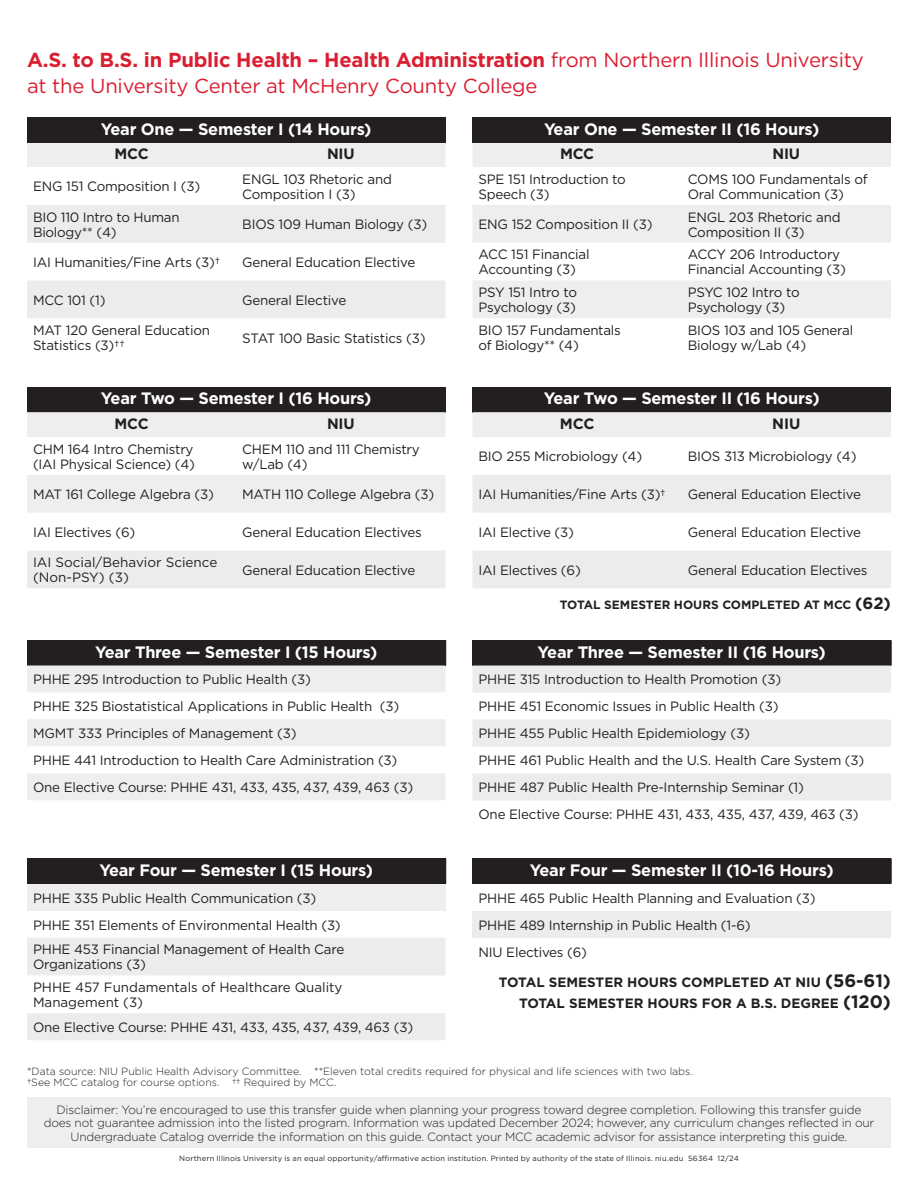
<style>
.page{position:relative;width:918px;height:1188px;background:#fff}
.page>*{position:absolute;margin:0;border:0;box-sizing:border-box;transform-origin:0 0}
.t1{font:20.25px/25.5px "Gotham";letter-spacing:-.01em;color:#da1f32}
.t2{font:700 16.5px "Gotham";letter-spacing:-.015em;color:#fff}
.t3{font:700 15px "Gotham";letter-spacing:-.015em;color:#231f20}
.program_text_-p{font:13.5px/15px "Gotham";letter-spacing:-.015em;color:#231f20}
.t4{font:700 13.5px "Gotham";color:#231f20}
.program_text_-p-2{font:300 12px/13.5px "Gotham";letter-spacing:-.015em;color:#231f20;text-align:center}
.t5{font:700 12px "Gotham";color:#231f20}
.program_text_-p-3{font:300 10.5px "Gotham";color:#231f20}
.t6{font:7.5px "Gotham";letter-spacing:.025em;color:#231f20}
.s1{font-weight:700}
.s2{font-size:16.5px}
.s3{font-size:18px}
</style>
<div class="page">
<div style="left:27px;top:1097px;width:864px;height:51px;background:#eeeeef"></div>
<div style="left:27px;top:118px;width:419px;height:25px;background:#231f20"></div>
<div style="left:27px;top:143px;width:418px;height:24px;background:#eeeeef"></div>
<svg style="left:27px;top:205px;width:418px;height:113px;fill:#edecec"></svg>
<div style="left:472px;top:118px;width:419px;height:25px;background:#231f20"></div>
<svg style="left:473px;top:143px;width:418px;height:175px;fill:#eeeeef"></svg>
<div style="left:472px;top:387px;width:419px;height:25px;background:#231f20"></div>
<div style="left:472px;top:412px;width:419px;height:25px;background:#eeeeef"></div>
<svg style="left:473px;top:475px;width:418px;height:113px;fill:#edecec"></svg>
<div style="left:27px;top:387px;width:419px;height:25px;background:#231f20"></div>
<svg style="left:27px;top:412px;width:419px;height:101px"></svg>
<div style="left:27px;top:551px;width:418px;height:37px;background:#edecec"></div>
<div style="left:27px;top:640px;width:419px;height:26px;background:#231f20"></div>
<svg style="left:27px;top:666px;width:418px;height:134px;fill:#eeeeef"></svg>
<div style="left:472px;top:640px;width:419px;height:26px;background:#231f20"></div>
<svg style="left:473px;top:666px;width:418px;height:135px;fill:#edecec"></svg>
<hr style="left:890px;top:640px;width:2px;height:26px;background:#231f20">
<div style="left:27px;top:858px;width:419px;height:26px;background:#231f20"></div>
<div style="left:27px;top:884px;width:419px;height:27px;background:#eeeeef"></div>
<svg style="left:27px;top:938px;width:418px;height:102px"></svg>
<div style="left:472px;top:858px;width:419px;height:26px;background:#231f20"></div>
<div style="left:472px;top:911px;width:419px;height:27px;background:#edecec"></div>
<hr style="left:890px;top:858px;width:2px;height:26px;background:#231f20">
<h1 class="t1" style="left:27px;top:47px;width:838px"><span class="s1">A.S. to B.S. in Public Health – Health Administration</span> from Northern Illinois University at the University Center at McHenry County College</h1>
<h1 class="t2" style="left:101px;top:118px;width:272px">Year One — Semester I (14 Hours)</h1>
<h1 class="t3" style="left:115px;top:144px;width:36px">MCC</h1>
<h1 class="t3" style="left:327px;top:144px;width:29px">NIU</h1>
<p class="program_text_-p" style="left:33px;top:179px;width:169px">ENG 151 Composition I (3)</p>
<p class="program_text_-p" style="left:242px;top:171px;width:151px">ENGL 103 Rhetoric and<br>Composition I (3)</p>
<p class="program_text_-p" style="left:33px;top:209px;width:148px">BIO 110 Intro to Human<br>Biology** (4)</p>
<p class="program_text_-p" style="left:242px;top:217px;width:186px">BIOS 109 Human Biology (3)</p>
<p class="program_text_-p" style="left:33px;top:254px;width:189px">IAI Humanities/Fine Arts (3)†</p>
<p class="program_text_-p" style="left:242px;top:254px;width:175px">General Education Elective</p>
<p class="program_text_-p" style="left:33px;top:292px;width:74px">MCC 101 (1)</p>
<p class="program_text_-p" style="left:242px;top:292px;width:106px">General Elective</p>
<p class="program_text_-p" style="left:33px;top:323px;width:179px">MAT 120 General Education<br>Statistics (3)††</p>
<p class="program_text_-p" style="left:242px;top:330px;width:185px">STAT 100 Basic Statistics (3)</p>
<h1 class="t2" style="left:101px;top:387px;width:272px">Year Two — Semester I (16 Hours)</h1>
<h1 class="t3" style="left:115px;top:413px;width:36px">MCC</h1>
<h1 class="t3" style="left:327px;top:413px;width:29px">NIU</h1>
<p class="program_text_-p" style="left:33px;top:441px;width:163px">CHM 164 Intro Chemistry (IAI Physical Science) (4)</p>
<p class="program_text_-p" style="left:242px;top:441px;width:179px">CHEM 110 and 111 Chemistry w/Lab (4)</p>
<p class="program_text_-p" style="left:33px;top:487px;width:182px">MAT 161 College Algebra (3)</p>
<p class="program_text_-p" style="left:242px;top:487px;width:193px">MATH 110 College Algebra (3)</p>
<p class="program_text_-p" style="left:33px;top:524px;width:104px">IAI Electives (6)</p>
<p class="program_text_-p" style="left:242px;top:524px;width:181px">General Education Electives</p>
<p class="program_text_-p" style="left:33px;top:555px;width:186px">IAI Social/Behavior Science (Non-PSY) (3)</p>
<p class="program_text_-p" style="left:242px;top:562px;width:175px">General Education Elective</p>
<h1 class="t2" style="left:95px;top:641px;width:284px">Year Three — Semester I (15 Hours)</h1>
<p class="program_text_-p" style="left:33px;top:672px;width:279px">PHHE 295 Introduction to Public Health (3)</p>
<p class="program_text_-p" style="left:33px;top:699px;width:368px">PHHE 325 Biostatistical Applications in Public Health (3)</p>
<p class="program_text_-p" style="left:33px;top:726px;width:265px">MGMT 333 Principles of Management (3)</p>
<p class="program_text_-p" style="left:33px;top:753px;width:366px">PHHE 441 Introduction to Health Care Administration (3)</p>
<p class="program_text_-p" style="left:33px;top:780px;width:382px">One Elective Course: PHHE 431, 433, 435, 437, 439, 463 (3)</p>
<h1 class="t2" style="left:99px;top:859px;width:275px">Year Four — Semester I (15 Hours)</h1>
<p class="program_text_-p" style="left:33px;top:890px;width:285px">PHHE 335 Public Health Communication (3)</p>
<p class="program_text_-p" style="left:33px;top:917px;width:309px">PHHE 351 Elements of Environmental Health (3)</p>
<p class="program_text_-p" style="left:33px;top:942px;width:313px">PHHE 453 Financial Management of Health Care<br>Organizations (3)</p>
<p class="program_text_-p" style="left:33px;top:980px;width:311px">PHHE 457 Fundamentals of Healthcare Quality<br>Management (3)</p>
<p class="program_text_-p" style="left:33px;top:1020px;width:382px">One Elective Course: PHHE 431, 433, 435, 437, 439, 463 (3)</p>
<h1 class="t2" style="left:544px;top:118px;width:277px">Year One — Semester II (16 Hours)</h1>
<h1 class="t3" style="left:560px;top:144px;width:36px">MCC</h1>
<h1 class="t3" style="left:773px;top:144px;width:29px">NIU</h1>
<p class="program_text_-p" style="left:478px;top:171px;width:149px">SPE 151 Introduction to<br>Speech (3)</p>
<p class="program_text_-p" style="left:688px;top:171px;width:181px">COMS 100 Fundamentals of<br>Oral Communication (3)</p>
<p class="program_text_-p" style="left:478px;top:217px;width:175px">ENG 152 Composition II (3)</p>
<p class="program_text_-p" style="left:688px;top:209px;width:154px">ENGL 203 Rhetoric and<br>Composition II (3)</p>
<p class="program_text_-p" style="left:478px;top:247px;width:113px">ACC 151 Financial<br>Accounting (3)</p>
<p class="program_text_-p" style="left:688px;top:247px;width:160px">ACCY 206 Introductory<br>Financial Accounting (3)</p>
<p class="program_text_-p" style="left:478px;top:285px;width:100px">PSY 151 Intro to<br>Psychology (3)</p>
<p class="program_text_-p" style="left:688px;top:285px;width:113px">PSYC 102 Intro to<br>Psychology (3)</p>
<p class="program_text_-p" style="left:478px;top:323px;width:144px">BIO 157 Fundamentals of Biology** (4)</p>
<p class="program_text_-p" style="left:688px;top:323px;width:167px">BIOS 103 and 105 General<br>Biology w/Lab (4)</p>
<h1 class="t2" style="left:544px;top:387px;width:277px">Year Two — Semester II (16 Hours)</h1>
<h1 class="t3" style="left:560px;top:413px;width:36px">MCC</h1>
<h1 class="t3" style="left:772px;top:413px;width:30px">NIU</h1>
<p class="program_text_-p" style="left:478px;top:449px;width:165px">BIO 255 Microbiology (4)</p>
<p class="program_text_-p" style="left:688px;top:449px;width:170px">BIOS 313 Microbiology (4)</p>
<p class="program_text_-p" style="left:478px;top:487px;width:189px">IAI Humanities/Fine Arts (3)†</p>
<p class="program_text_-p" style="left:688px;top:487px;width:175px">General Education Elective</p>
<p class="program_text_-p" style="left:478px;top:524px;width:97px">IAI Elective (3)</p>
<p class="program_text_-p" style="left:688px;top:524px;width:175px">General Education Elective</p>
<p class="program_text_-p" style="left:478px;top:562px;width:104px">IAI Electives (6)</p>
<p class="program_text_-p" style="left:688px;top:562px;width:181px">General Education Electives</p>
<h1 class="t5" style="left:560px;top:597px;width:333px">TOTAL SEMESTER HOURS COMPLETED AT MCC <span class="s2">(62)</span></h1>
<h1 class="t2" style="left:538px;top:641px;width:290px">Year Three — Semester II (16 Hours)</h1>
<p class="program_text_-p" style="left:478px;top:672px;width:304px">PHHE 315 Introduction to Health Promotion (3)</p>
<p class="program_text_-p" style="left:478px;top:699px;width:302px">PHHE 451 Economic Issues in Public Health (3)</p>
<p class="program_text_-p" style="left:478px;top:726px;width:273px">PHHE 455 Public Health Epidemiology (3)</p>
<p class="program_text_-p" style="left:478px;top:753px;width:387px">PHHE 461 Public Health and the U.S. Health Care System (3)</p>
<p class="program_text_-p" style="left:478px;top:780px;width:327px">PHHE 487 Public Health Pre-Internship Seminar (1)</p>
<p class="program_text_-p" style="left:478px;top:807px;width:382px">One Elective Course: PHHE 431, 433, 435, 437, 439, 463 (3)</p>
<h1 class="t2" style="left:530px;top:859px;width:305px">Year Four — Semester II (10-16 Hours)</h1>
<p class="program_text_-p" style="left:478px;top:890px;width:339px">PHHE 465 Public Health Planning and Evaluation (3)</p>
<p class="program_text_-p" style="left:478px;top:917px;width:274px">PHHE 489 Internship in Public Health (1-6)</p>
<p class="program_text_-p" style="left:478px;top:944px;width:110px">NIU Electives (6)</p>
<h1 class="t4" style="left:499px;top:973px;width:394px">TOTAL SEMESTER HOURS COMPLETED AT NIU <span class="s3">(56-61)</span></h1>
<h1 class="t4" style="left:519px;top:994px;width:373px">TOTAL SEMESTER HOURS FOR A B.S. DEGREE <span class="s3">(120)</span></h1>
<p class="program_text_-p-3" style="left:27px;top:1065px;width:667px">*Data source: NIU Public Health Advisory Committee. **Eleven total credits required for physical and life sciences with two labs.</p>
<p class="program_text_-p-3" style="left:27px;top:1075px;width:311px">†See MCC catalog for course options. †† Required by MCC.</p>
<p class="program_text_-p-2" style="left:44px;top:1102px;width:832px">Disclaimer: You’re encouraged to use this transfer guide when planning your progress toward degree completion. Following this transfer guide does not guarantee admission into the listed program. Information was updated December 2024; however, any curriculum changes reflected in our<br>Undergraduate Catalog override the information on this guide. Contact your MCC academic advisor for assistance interpreting this guide.</p>
<h1 class="t6" style="left:179px;top:1154px;width:561px">Northern Illinois University is an equal opportunity/affirmative action institution. Printed by authority of the state of Illinois. niu.edu 56364 12/24</h1>
</div>
